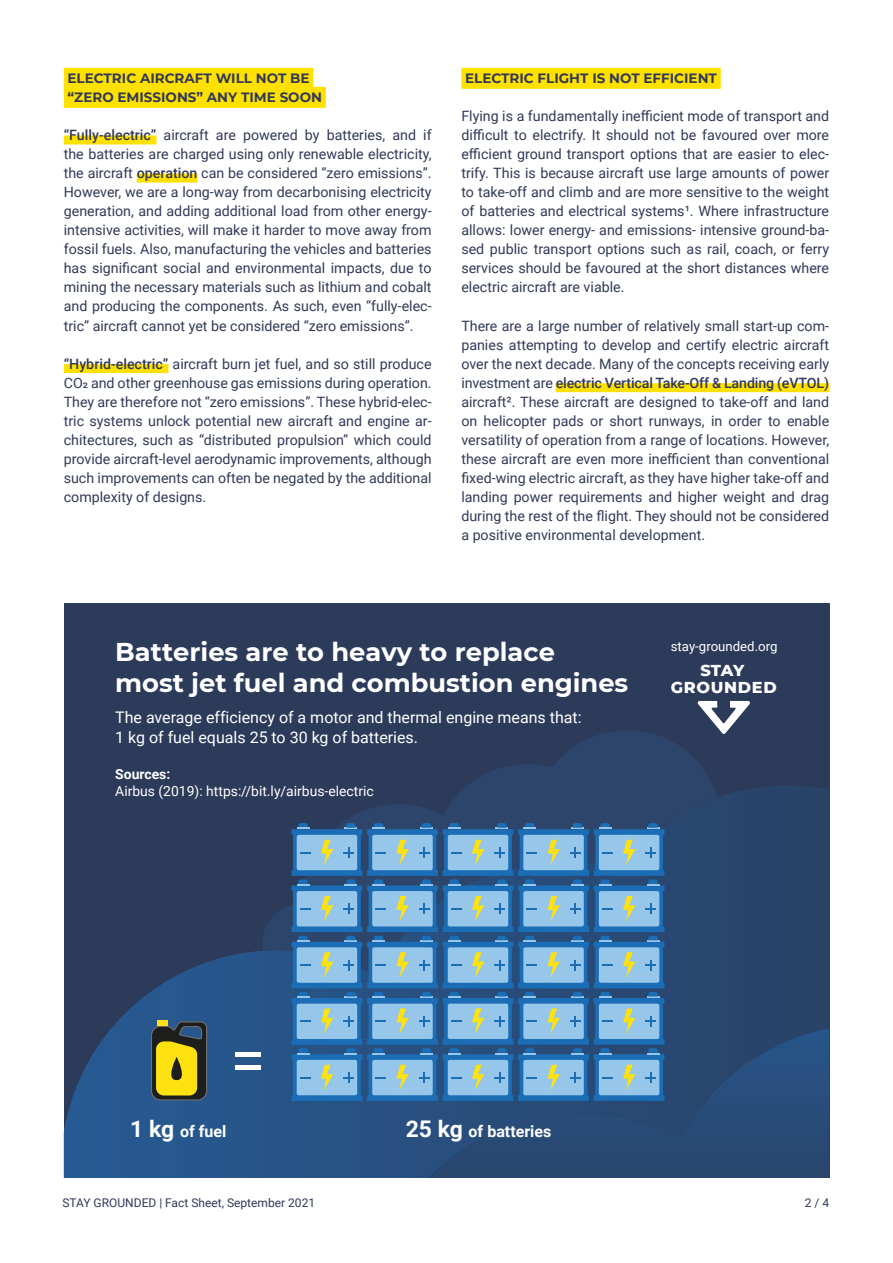
<style>
.page{position:relative;width:893px;height:1263px;background:#fff}
.page>*{position:absolute;margin:0;border:0;box-sizing:border-box;transform-origin:0 0}
.t1{font:700 25.8px/30.9px "Montserrat";color:#fff}
.t2{font:800 16.2px "Montserrat";letter-spacing:.045em;color:#fff}
.t3{font:16.05px/19.5px "Roboto";color:#fff}
.t4{font:700 16.05px "Roboto";color:#fff}
.t5{font:14.25px/19px "Roboto";color:#323957;text-align:justify}
.t6{font:500 14.25px/19px "Roboto";color:#fff}
.t7{font:13.95px "Roboto";color:#fff}
.t8{font:700 13.95px "Roboto";color:#fff}
.t9{font:700 13.5px/19px "Montserrat";color:#323957}
.t10{font:13.2px "Roboto";color:#fff}
.t11{font:12px "Roboto";color:#323957}
.s1{font-weight:500}
.s2{font-size:22.95px}
</style>
<div class="page">
<div style="left:64px;top:68px;width:249px;height:21px;background:#ffe100"></div>
<div style="left:64px;top:87px;width:262px;height:21px;background:#ffe100"></div>
<div style="left:64px;top:135px;width:92px;height:9px;background:#ffe100"></div>
<div style="left:137px;top:174px;width:60px;height:9px;background:#ffe100"></div>
<div style="left:64px;top:364px;width:104px;height:9px;background:#ffe100"></div>
<div style="left:461px;top:68px;width:260px;height:21px;background:#ffe100"></div>
<div style="left:556px;top:383px;width:273px;height:9px;background:#ffe100"></div>
<div style="left:64px;top:604px;width:765px;height:574px;background:#2c3b5a"></div>
<svg style="left:698px;top:701px;width:52px;height:33px"></svg>
<svg style="left:469px;top:730px;width:248px;height:55px;fill:#2d456a"></svg>
<svg style="left:64px;top:785px;width:765px;height:393px"></svg>
<svg style="left:429px;top:1028px;width:400px;height:150px;background:#284974"></svg>
<svg style="left:292px;top:823px;width:372px;height:278px;background:#6094bd"></svg>
<svg style="left:150px;top:1021px;width:58px;height:80px;background:#827c29"></svg>
<div style="left:157px;top:1019px;width:11px;height:6px;background:#fee110"></div>
<div style="left:235px;top:1052px;width:25px;height:5px;background:#fff"></div>
<div style="left:235px;top:1064px;width:25px;height:5px;background:#fff"></div>
<p class="t9" style="left:68px;top:68px;width:256px">ELECTRIC AIRCRAFT WILL NOT BE “ZERO EMISSIONS” ANY TIME SOON</p>
<p class="t5" style="left:64px;top:125px;width:369px"><span class="s1">“Fully-electric”</span> aircraft are powered by batteries, and if the batteries are charged using only renewable electricity, the aircraft <span class="s1">operation</span> can be considered “zero emissions”.<br>However, we are a long-way from decarbonising electricity generation, and adding additional load from other energy&shy;intensive activities, will make it harder to move away from fossil fuels. Also, manufacturing the vehicles and batteries has significant social and environmental impacts, due to mining the necessary materials such as lithium and cobalt and producing the components. As such, even “fully-elec&shy;tric” aircraft cannot yet be considered “zero emissions”.</p>
<p class="t5" style="left:64px;top:353px;width:369px"><span class="s1">“Hybrid-electric”</span> aircraft burn jet fuel, and so still produce CO2 and other greenhouse gas emissions during operation.<br>They are therefore not “zero emissions”. These hybrid-elec&shy;tric systems unlock potential new aircraft and engine ar&shy;chitectures, such as “distributed propulsion” which could provide aircraft-level aerodynamic improvements, although such improvements can often be negated by the additional complexity of designs.</p>
<p class="t9" style="left:465px;top:68px;width:253px">ELECTRIC FLIGHT IS NOT EFFICIENT</p>
<p class="t5" style="left:461px;top:106px;width:369px">Flying is a fundamentally inefficient mode of transport and difficult to electrify. It should not be favoured over more efficient ground transport options that are easier to elec&shy;trify. This is because aircraft use large amounts of power to take-off and climb and are more sensitive to the weight of batteries and electrical systems¹. Where infrastructure allows: lower energy- and emissions- intensive ground-ba&shy;sed public transport options such as rail, coach, or ferry services should be favoured at the short distances where electric aircraft are viable.</p>
<p class="t5" style="left:461px;top:315px;width:369px">There are a large number of relatively small start-up com&shy;panies attempting to develop and certify electric aircraft over the next decade. Many of the concepts receiving early investment are <span class="s1">electric Vertical Take-Off &amp; Landing (eVTOL) </span>aircraft². These aircraft are designed to take-off and land on helicopter pads or short runways, in order to enable versatility of operation from a range of locations. However, these aircraft are even more inefficient than conventional fixed-wing electric aircraft, as they have higher take-off and landing power requirements and higher weight and drag during the rest of the flight. They should not be considered a positive environmental development.</p>
<h1 class="t1" style="left:115px;top:635px;width:514px">Batteries are to heavy to replace most jet fuel and combustion engines</h1>
<p class="t3" style="left:115px;top:707px;width:468px">The average efficiency of a motor and thermal engine means that:<br>1 kg of fuel equals 25 to 30 kg of batteries.</p>
<p class="t8" style="left:115px;top:764px;width:57px">Sources:</p>
<p class="t7" style="left:115px;top:781px;width:260px">Airbus (2019): https://bit.ly/airbus-electric</p>
<p class="t6" style="left:89px;top:715px;width:316px">gine means that: 1 kg of fuel equals 25 to 30 kg of batteries</p>
<p class="t10" style="left:671px;top:637px;width:108px">stay-grounded.org</p>
<p class="t2" style="left:671px;top:676px;width:108px">GROUNDED</p>
<p class="t2" style="left:700px;top:658px;width:45px">STAY</p>
<p class="t4" style="left:130px;top:1120px;width:98px"><span class="s2">1 kg</span> of fuel</p>
<p class="t4" style="left:406px;top:1120px;width:147px"><span class="s2">25 kg</span> of batteries</p>
<p class="t11" style="left:62px;top:1194px;width:254px">STAY GROUNDED | Fact Sheet, September 2021</p>
<p class="t11" style="left:805px;top:1194px;width:26px">2 / 4</p>
</div>
